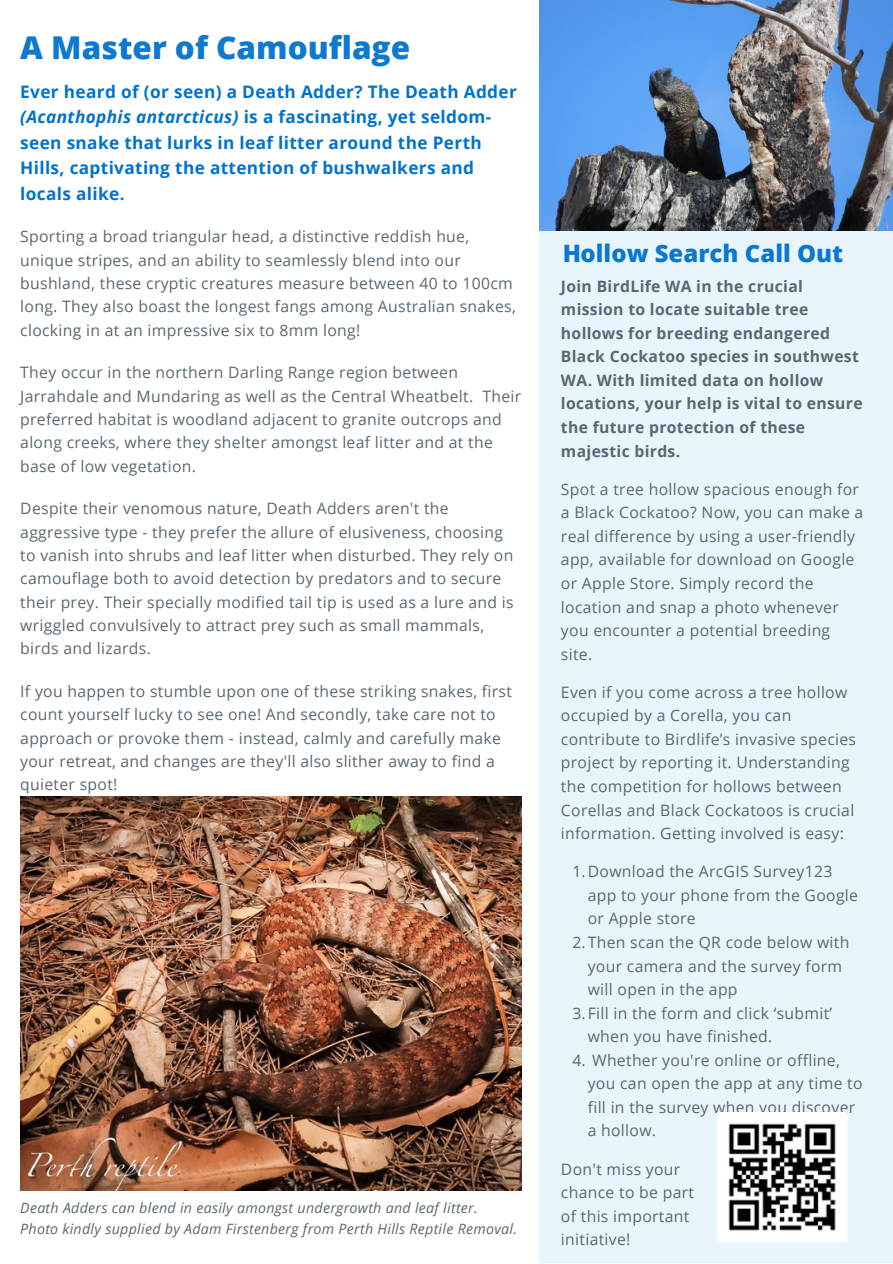
<style>
.page{position:relative;width:893px;height:1264px;background:#fff}
.page>*{position:absolute;margin:0;border:0;box-sizing:border-box;transform-origin:0 0}
.t1{font:800 31.5px "Open Sans";color:#0072ce}
.t2{font:800 24px "Open Sans";color:#0072ce}
.t3{font:700 17.25px/25.5px "Open Sans";letter-spacing:.02em;color:#0072ce}
.t4{font:15.75px/23.5px "Open Sans";letter-spacing:.02em;color:#5b6770}
.t5{font:700 15.75px/23.5px "Open Sans";letter-spacing:.02em;color:#5b6770}
.t6{font:italic 14.25px/21.3px "Open Sans";letter-spacing:.02em;color:#5b6770}
.s1{font-style:italic}
</style>
<div class="page">
<div style="left:539px;top:0;width:353px;height:1262px;background:#e8f5fc"></div>
<img style="left:539px;top:0;width:353px;height:230px">
<img style="left:718px;top:1112px;width:129px;height:129px">
<img style="left:20px;top:796px;width:502px;height:394px">
<h1 class="t1" style="left:20px;top:25px;width:391px">A Master of Camouflage</h1>
<p class="t3" style="left:20px;top:78px;width:498px">Ever heard of (or seen) a Death Adder? The Death Adder <span class="s1">(Acanthophis antarcticus)</span> is a fascinating, yet seldom&shy;seen snake that lurks in leaf litter around the Perth Hills, captivating the attention of bushwalkers and locals alike.</p>
<p class="t4" style="left:20px;top:224px;width:497px">Sporting a broad triangular head, a distinctive reddish hue, unique stripes, and an ability to seamlessly blend into our bushland, these cryptic creatures measure between 40 to 100cm long. They also boast the longest fangs among Australian snakes, clocking in at an impressive six to 8mm long!</p>
<p class="t4" style="left:20px;top:360px;width:502px">They occur in the northern Darling Range region between Jarrahdale and Mundaring as well as the Central Wheatbelt. Their preferred habitat is woodland adjacent to granite outcrops and along creeks, where they shelter amongst leaf litter and at the base of low vegetation.</p>
<p class="t4" style="left:20px;top:496px;width:495px">Despite their venomous nature, Death Adders aren't the aggressive type - they prefer the allure of elusiveness, choosing to vanish into shrubs and leaf litter when disturbed. They rely on camouflage both to avoid detection by predators and to secure their prey. Their specially modified tail tip is used as a lure and is wriggled convulsively to attract prey such as small mammals, birds and lizards.</p>
<p class="t4" style="left:20px;top:679px;width:493px">If you happen to stumble upon one of these striking snakes, first count yourself lucky to see one! And secondly, take care not to approach or provoke them - instead, calmly and carefully make your retreat, and changes are they'll also slither away to find a quieter spot!</p>
<p class="t6" style="left:20px;top:1196px;width:498px">Death Adders can blend in easily amongst undergrowth and leaf litter.<br>Photo kindly supplied by Adam Firstenberg from Perth Hills Reptile Removal.</p>
<h2 class="t2" style="left:562px;top:236px;width:282px">Hollow Search Call Out</h2>
<p class="t5" style="left:561px;top:274px;width:303px">Join BirdLife WA in the crucial mission to locate suitable tree hollows for breeding endangered<br>Black Cockatoo species in southwest<br>WA. With limited data on hollow locations, your help is vital to ensure the future protection of these majestic birds.</p>
<p class="t4" style="left:561px;top:477px;width:304px">Spot a tree hollow spacious enough for a Black Cockatoo? Now, you can make a real difference by using a user-friendly app, available for download on Google or Apple Store. Simply record the location and snap a photo whenever you encounter a potential breeding site.</p>
<p class="t4" style="left:561px;top:680px;width:296px">Even if you come across a tree hollow occupied by a Corella, you can contribute to Birdlife’s invasive species project by reporting it. Understanding the competition for hollows between Corellas and Black Cockatoos is crucial information. Getting involved is easy:</p>
<p class="t4" style="left:587px;top:859px;width:272px;text-indent:-15px">1.Download the ArcGIS Survey123 app to your phone from the Google or Apple store</p>
<p class="t4" style="left:587px;top:930px;width:263px;text-indent:-15px">2.Then scan the QR code below with your camera and the survey form will open in the app</p>
<p class="t4" style="left:587px;top:1000px;width:246px;text-indent:-15px">3.Fill in the form and click ‘submit’ when you have finished.</p>
<p class="t4" style="left:587px;top:1047px;width:276px;text-indent:-15px">4. Whether you're online or offline, you can open the app at any time to fill in the survey when you discover a hollow.</p>
<p class="t4" style="left:561px;top:1156px;width:121px">Don't miss your</p>
<p class="t4" style="left:561px;top:1180px;width:135px">chance to be part</p>
<p class="t4" style="left:561px;top:1203px;width:130px">of this important</p>
<p class="t4" style="left:561px;top:1227px;width:71px">initiative!</p>
</div>
